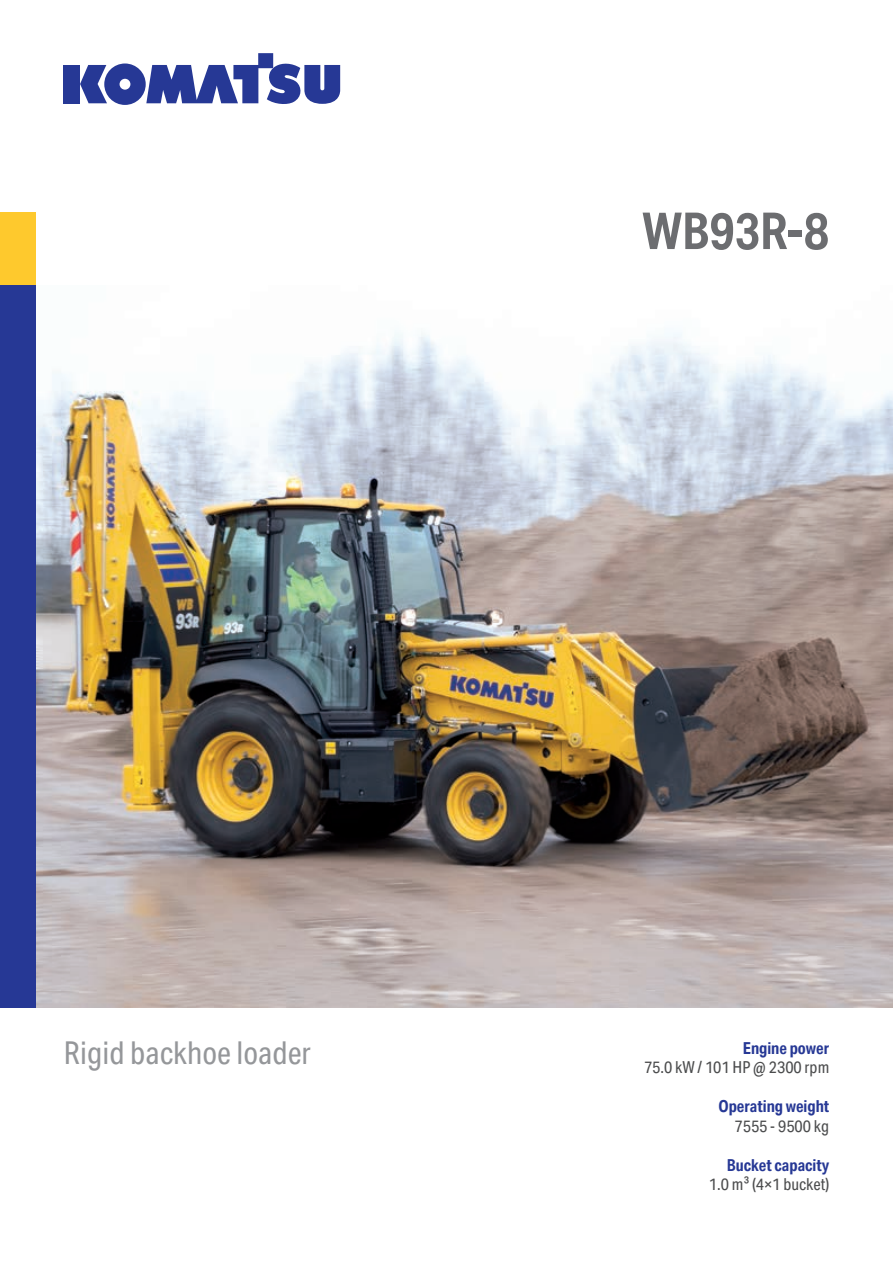
<style>
.page{position:relative;width:893px;height:1263px;background:#fff}
.page>*{position:absolute;margin:0;border:0;box-sizing:border-box;transform-origin:0 0}
.t1{font:700 51px "Aktiv Grotesk Cd";letter-spacing:-.005em;color:#6c6d70}
.t2{font:31.5px "Aktiv Grotesk Cd";color:#95979a}
.t3{font:16.5px "Aktiv Grotesk Cd";color:#4b4c4d}
.t4{font:700 16.5px "Aktiv Grotesk Cd";color:#263895}
</style>
<div class="page">
<img style="left:36px;top:330px;width:857px;height:677px">
<div style="left:64px;top:65px;width:16px;height:38px;background:#263895"></div>
<svg style="left:80px;top:53px;width:260px;height:52px"></svg>
<div style="left:0;top:213px;width:36px;height:85px;background:#fec92d"></div>
<div style="left:0;top:285px;width:36px;height:723px;background:#263895"></div>
<h2 class="t2" style="left:64px;top:1035px;width:249px">Rigid backhoe loader</h2>
<h1 class="t1" style="left:642px;top:202px;width:188px">WB93R-8</h1>
<p class="t4" style="left:743px;top:1038px;width:88px">Engine power</p>
<p class="t3" style="left:644px;top:1058px;width:187px">75.0 kW / 101 HP @ 2300 rpm</p>
<p class="t4" style="left:718px;top:1097px;width:112px">Operating weight</p>
<p class="t3" style="left:734px;top:1116px;width:96px">7555 - 9500 kg</p>
<p class="t4" style="left:727px;top:1155px;width:104px">Bucket capacity</p>
<p class="t3" style="left:709px;top:1175px;width:122px">1.0 m³ (4×1 bucket)</p>
</div>
